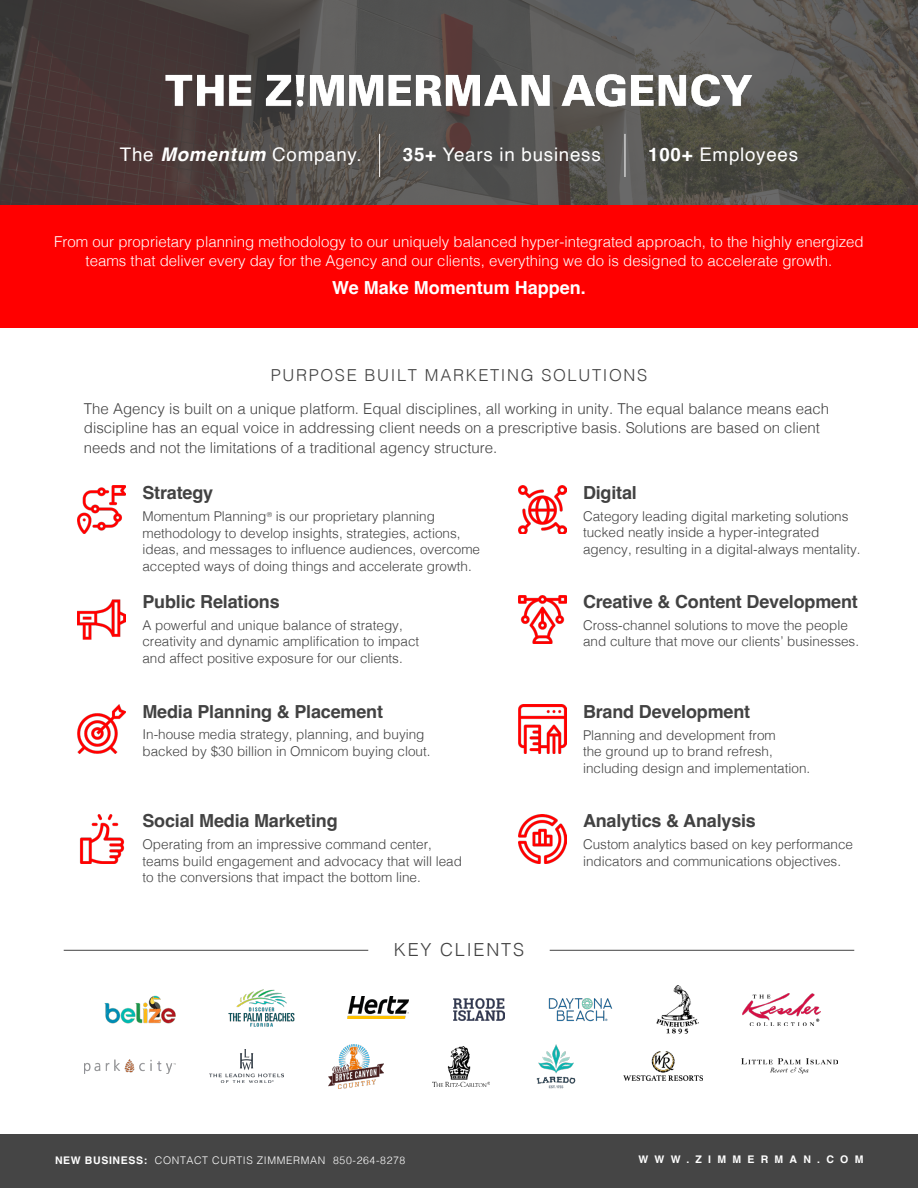
<style>
.page{position:relative;width:918px;height:1188px;background:#fff}
.page>*{position:absolute;margin:0;border:0;box-sizing:border-box;transform-origin:0 0}
.t1{font:18.75px "Helvetica";letter-spacing:.04em;color:#fff}
.t2{font:700 18px "Helvetica";letter-spacing:-.01em;color:#424242}
.t3{font:700 18px "Helvetica";color:#fff}
.t4{font:300 18px "Helvetica";letter-spacing:.1em;color:#424242}
.t5{font:300 16.5px "Helvetica";letter-spacing:.1em;color:#424242}
.t6{font:300 15px/19.5px "Helvetica";color:#424242}
.t7{font:300 15px/19.5px "Helvetica";color:#fff;text-align:center}
.t8{font:300 13.5px/16.5px "Helvetica";color:#424242}
.t9{font:300 10.5px "Helvetica";letter-spacing:.06em;color:#fff}
.t10{font:700 10.5px "Helvetica";letter-spacing:.595em;color:#fff}
.s1{font-weight:700;font-style:italic}
.s2{font-weight:700}
</style>
<div class="page">
<img style="left:77px;top:599px;width:49px;height:41px">
<img style="left:80px;top:814px;width:44px;height:49px">
<img style="left:518px;top:814px;width:49px;height:49px">
<img style="left:77px;top:705px;width:49px;height:48px">
<div style="left:0;top:1134px;width:918px;height:54px;background:#454545"></div>
<div style="left:0;top:204px;width:918px;height:124px;background:#f00"></div>
<svg style="left:0;top:0;width:918px;height:204px;background:#514b49"></svg>
<img style="left:165px;top:75px;width:588px;height:32px">
<hr style="left:625px;top:134px;width:1px;height:43px;background:#fff">
<hr style="left:379px;top:134px;width:1px;height:43px;background:#fff">
<hr style="left:550px;top:950px;width:304px;height:1px;background:#424242">
<hr style="left:64px;top:950px;width:304px;height:1px;background:#424242">
<img style="left:77px;top:485px;width:49px;height:49px">
<img style="left:518px;top:485px;width:49px;height:49px">
<img style="left:518px;top:595px;width:49px;height:49px">
<img style="left:518px;top:705px;width:49px;height:48px">
<img style="left:104px;top:995px;width:72px;height:29px">
<img style="left:548px;top:998px;width:64px;height:23px">
<img style="left:228px;top:989px;width:67px;height:38px">
<img style="left:347px;top:997px;width:62px;height:21px">
<img style="left:742px;top:994px;width:78px;height:31px">
<img style="left:657px;top:985px;width:41px;height:49px">
<img style="left:453px;top:998px;width:51px;height:22px">
<img style="left:329px;top:1044px;width:55px;height:44px">
<img style="left:536px;top:1044px;width:40px;height:45px">
<img style="left:210px;top:1050px;width:73px;height:33px">
<img style="left:742px;top:1059px;width:96px;height:15px">
<img style="left:85px;top:1059px;width:91px;height:14px">
<img style="left:432px;top:1046px;width:58px;height:40px">
<img style="left:623px;top:1051px;width:80px;height:30px">
<h1 class="t1" style="left:120px;top:140px;width:243px">The <span class="s1">Momentum</span> Company.</h1>
<h1 class="t1" style="left:403px;top:140px;width:199px"><span class="s2">35+</span> Years in business</h1>
<h1 class="t1" style="left:648px;top:140px;width:151px"><span class="s2">100+</span> Employees</h1>
<p class="t7" style="left:54px;top:230px;width:811px">From our proprietary planning methodology to our uniquely balanced hyper-integrated approach, to the highly energized teams that deliver every day for the Agency and our clients, everything we do is designed to accelerate growth.</p>
<h2 class="t3" style="left:332px;top:277px;width:255px">We Make Momentum Happen.</h2>
<p class="t5" style="left:271px;top:361px;width:378px">PURPOSE BUILT MARKETING SOLUTIONS</p>
<p class="t6" style="left:84px;top:397px;width:747px">The Agency is built on a unique platform. Equal disciplines, all working in unity. The equal balance means each discipline has an equal voice in addressing client needs on a prescriptive basis. Solutions are based on client needs and not the limitations of a traditional agency structure.</p>
<h2 class="t2" style="left:142px;top:482px;width:72px">Strategy</h2>
<p class="t8" style="left:142px;top:507px;width:339px">Momentum Planning<sup>®</sup> is our proprietary planning methodology to develop insights, strategies, actions, ideas, and messages to influence audiences, overcome accepted ways of doing things and accelerate growth.</p>
<h2 class="t2" style="left:142px;top:591px;width:139px">Public Relations</h2>
<p class="t8" style="left:142px;top:616px;width:278px">A powerful and unique balance of strategy, creativity and dynamic amplification to impact and affect positive exposure for our clients.</p>
<h2 class="t2" style="left:142px;top:700px;width:242px">Media Planning &amp; Placement</h2>
<p class="t8" style="left:142px;top:725px;width:290px">In-house media strategy, planning, and buying backed by $30 billion in Omnicom buying clout.</p>
<h2 class="t2" style="left:583px;top:481px;width:55px">Digital</h2>
<p class="t8" style="left:583px;top:507px;width:279px">Category leading digital marketing solutions tucked neatly inside a hyper-integrated agency, resulting in a digital-always mentality.</p>
<h2 class="t2" style="left:583px;top:591px;width:276px">Creative &amp; Content Development</h2>
<p class="t8" style="left:583px;top:616px;width:278px">Cross-channel solutions to move the people and culture that move our clients’ businesses.</p>
<h2 class="t2" style="left:583px;top:700px;width:169px">Brand Development</h2>
<p class="t8" style="left:583px;top:726px;width:229px">Planning and development from<br>the ground up to brand refresh, including design and implementation.</p>
<h2 class="t2" style="left:583px;top:810px;width:174px">Analytics &amp; Analysis</h2>
<p class="t8" style="left:583px;top:835px;width:272px">Custom analytics based on key performance indicators and communications objectives.</p>
<h2 class="t2" style="left:142px;top:810px;width:197px">Social Media Marketing</h2>
<p class="t8" style="left:142px;top:835px;width:321px">Operating from an impressive command center, teams build engagement and advocacy that will lead to the conversions that impact the bottom line.</p>
<h2 class="t4" style="left:394px;top:935px;width:132px">KEY CLIENTS</h2>
<p class="t9" style="left:55px;top:1151px;width:352px"><span class="s2">NEW BUSINESS:</span> CONTACT CURTIS ZIMMERMAN 850-264-8278</p>
<p class="t10" style="left:638px;top:1153px;width:226px">WWW.ZIMMERMAN.COM</p>
</div>
